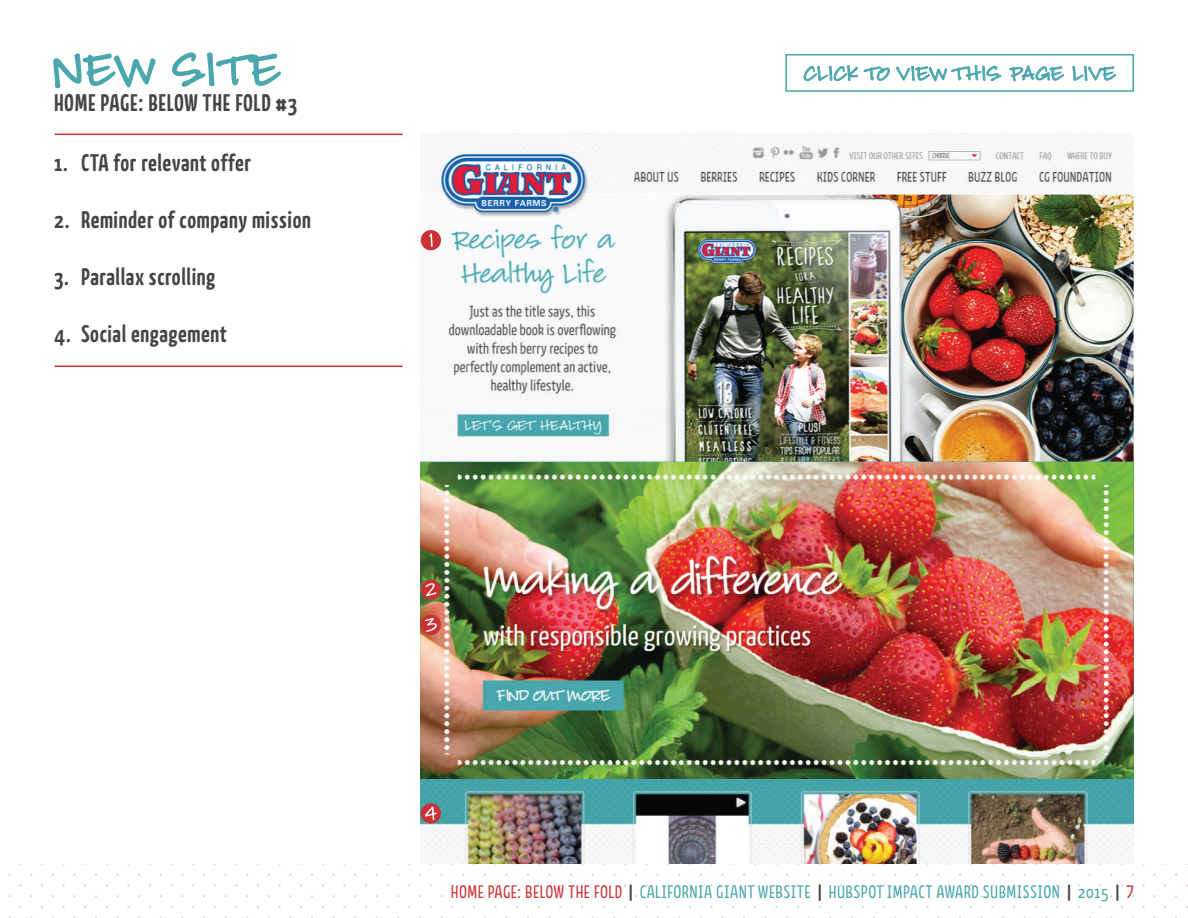
<style>
.page{position:relative;width:1188px;height:918px;background:#fff}
.page>*{position:absolute;margin:0;border:0;box-sizing:border-box;transform-origin:0 0}
.t1{font:72px "Louisiana";letter-spacing:.05em;color:#4aa7ad}
.t2{font:31.5px "Louisiana";letter-spacing:.04em;color:#4aa7ad}
.t3{font:700 24px "Kava Pro";letter-spacing:.025em;color:#464545}
.t4{font:18px "Kava Pro";letter-spacing:.025em;color:#4aa7ad}
.s1{color:#cb3235}
.s2{font-weight:700;color:#464545}
</style>
<div class="page">
<img style="left:420px;top:135px;width:714px;height:729px">
<svg style="left:53px;top:53px;width:103px;height:36px"></svg>
<svg style="left:171px;top:52px;width:110px;height:35px"></svg>
<hr style="left:55px;top:134px;width:348px;height:1px;background:#cb3235">
<hr style="left:55px;top:366px;width:348px;height:1px;background:#cb3235">
<div style="left:421px;top:230px;width:20px;height:20px;background:#cb3235;border-radius:50%"></div>
<svg style="left:429px;top:234px;width:4px;height:13px"></svg>
<div style="left:421px;top:580px;width:20px;height:20px;background:#cb3235;border-radius:50%"></div>
<svg style="left:426px;top:583px;width:10px;height:13px"></svg>
<div style="left:421px;top:803px;width:20px;height:21px;background:#cb3235;border-radius:50%"></div>
<svg style="left:425px;top:807px;width:12px;height:13px"></svg>
<div style="left:421px;top:615px;width:20px;height:20px;background:#cb3235;border-radius:50%"></div>
<svg style="left:425px;top:618px;width:12px;height:14px"></svg>
<svg style="left:803px;top:65px;width:87px;height:17px"></svg>
<svg style="left:896px;top:65px;width:106px;height:17px"></svg>
<svg style="left:1009px;top:65px;width:55px;height:17px"></svg>
<svg style="left:1072px;top:65px;width:44px;height:16px"></svg>
<div style="left:785px;top:54px;width:349px;height:38px;border:2px solid #4aa7ad"></div>
<h1 class="t1" style="left:54px;top:16px;width:227px">NEW SITE</h1>
<p class="t3" style="left:54px;top:88px;width:245px">HOME PAGE: BELOW THE FOLD #3</p>
<p class="t3" style="left:54px;top:147px;width:199px">1. CTA for relevant offer</p>
<p class="t3" style="left:54px;top:204px;width:258px">2. Reminder of company mission</p>
<p class="t3" style="left:54px;top:261px;width:163px">3. Parallax scrolling</p>
<p class="t3" style="left:54px;top:318px;width:174px">4. Social engagement</p>
<h2 class="t2" style="left:804px;top:50px;width:313px">CLICK TO VIEW THIS PAGE LIVE</h2>
<p class="t4" style="left:451px;top:881px;width:685px"><span class="s1">HOME PAGE: BELOW THE FOLD</span> <span class="s2">|</span> CALIFORNIA GIANT WEBSITE <span class="s2">|</span> HUBSPOT IMPACT AWARD SUBMISSION <span class="s2">|</span> 2015 <span class="s2">|</span> <span class="s1">7</span></p>
</div>
